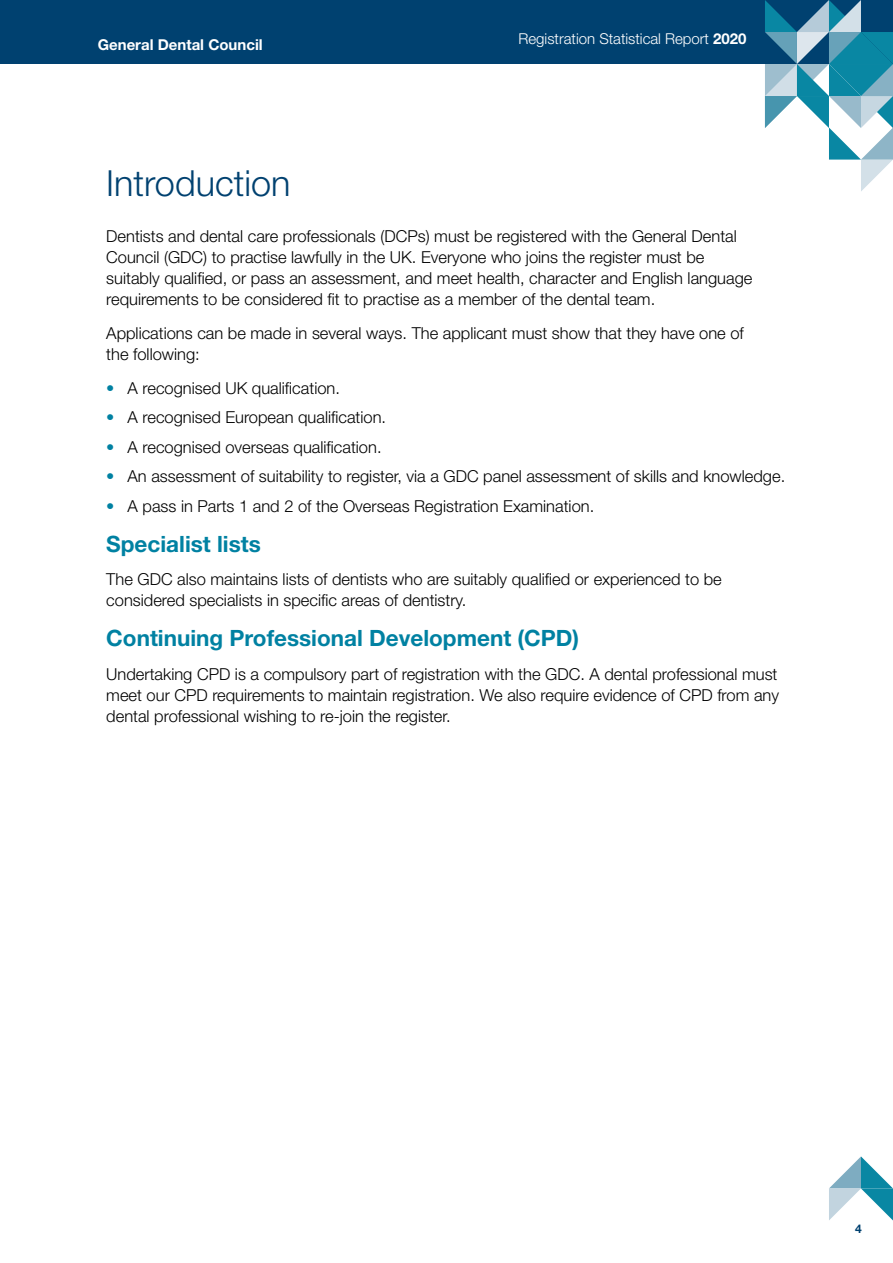
<style>
.page{position:relative;width:893px;height:1263px;background:#fff}
.page>*{position:absolute;margin:0;border:0;box-sizing:border-box;transform-origin:0 0}
.t1{font:300 36px "Helvetica Neue LT Std";color:#004170}
.H2_no_content{font:700 22.5px "Helvetica Neue LT Std";color:#0081a2}
.Body_copy{font:300 16.5px/21px "Helvetica Neue LT Std";color:#000}
.t2{font:300 15px "Helvetica Neue LT Std";color:#fff}
.t3{font:700 15px "Helvetica Neue LT Std";color:#fff}
.t4{font:700 12px "Helvetica Neue LT Std";color:#004170}
.s1{font-weight:700}
.s2{color:#0081a2}
</style>
<div class="page">
<div style="left:0;top:0;width:893px;height:64px;background:#004170"></div>
<svg style="left:829px;top:1156px;width:64px;height:64px"></svg>
<svg style="left:765px;top:0;width:128px;height:191px"></svg>
<p class="t3" style="left:98px;top:35px;width:166px">General Dental Council</p>
<p class="t2" style="left:518px;top:30px;width:230px">Registration Statistical Report <span class="s1">2020</span></p>
<h1 class="t1" style="left:106px;top:161px;width:186px">Introduction</h1>
<p class="Body_copy" style="left:106px;top:226px;width:648px">Dentists and dental care professionals (DCPs) must be registered with the General Dental Council (GDC) to practise lawfully in the UK. Everyone who joins the register must be suitably qualified, or pass an assessment, and meet health, character and English language requirements to be considered fit to practise as a member of the dental team.</p>
<p class="Body_copy" style="left:106px;top:322px;width:639px">Applications can be made in several ways. The applicant must show that they have one of the following:</p>
<p class="Body_copy" style="left:106px;top:377px;width:235px"><span class="s2">•</span> A recognised UK qualification.</p>
<p class="Body_copy" style="left:106px;top:407px;width:281px"><span class="s2">•</span> A recognised European qualification.</p>
<p class="Body_copy" style="left:106px;top:436px;width:277px"><span class="s2">•</span> A recognised overseas qualification.</p>
<p class="Body_copy" style="left:106px;top:466px;width:680px"><span class="s2">•</span> An assessment of suitability to register, via a GDC panel assessment of skills and knowledge.</p>
<p class="Body_copy" style="left:106px;top:495px;width:489px"><span class="s2">•</span> A pass in Parts 1 and 2 of the Overseas Registration Examination.</p>
<h2 class="H2_no_content" style="left:106px;top:530px;width:156px">Specialist lists</h2>
<p class="Body_copy" style="left:106px;top:569px;width:617px">The GDC also maintains lists of dentists who are suitably qualified or experienced to be considered specialists in specific areas of dentistry.</p>
<h2 class="H2_no_content" style="left:106px;top:624px;width:474px">Continuing Professional Development (CPD)</h2>
<p class="Body_copy" style="left:106px;top:663px;width:674px;text-align:justify">Undertaking CPD is a compulsory part of registration with the GDC. A dental professional must meet our CPD requirements to maintain registration. We also require evidence of CPD from any dental professional wishing to re-join the register.</p>
<p class="t4" style="left:855px;top:1221px;width:8px">4</p>
</div>
